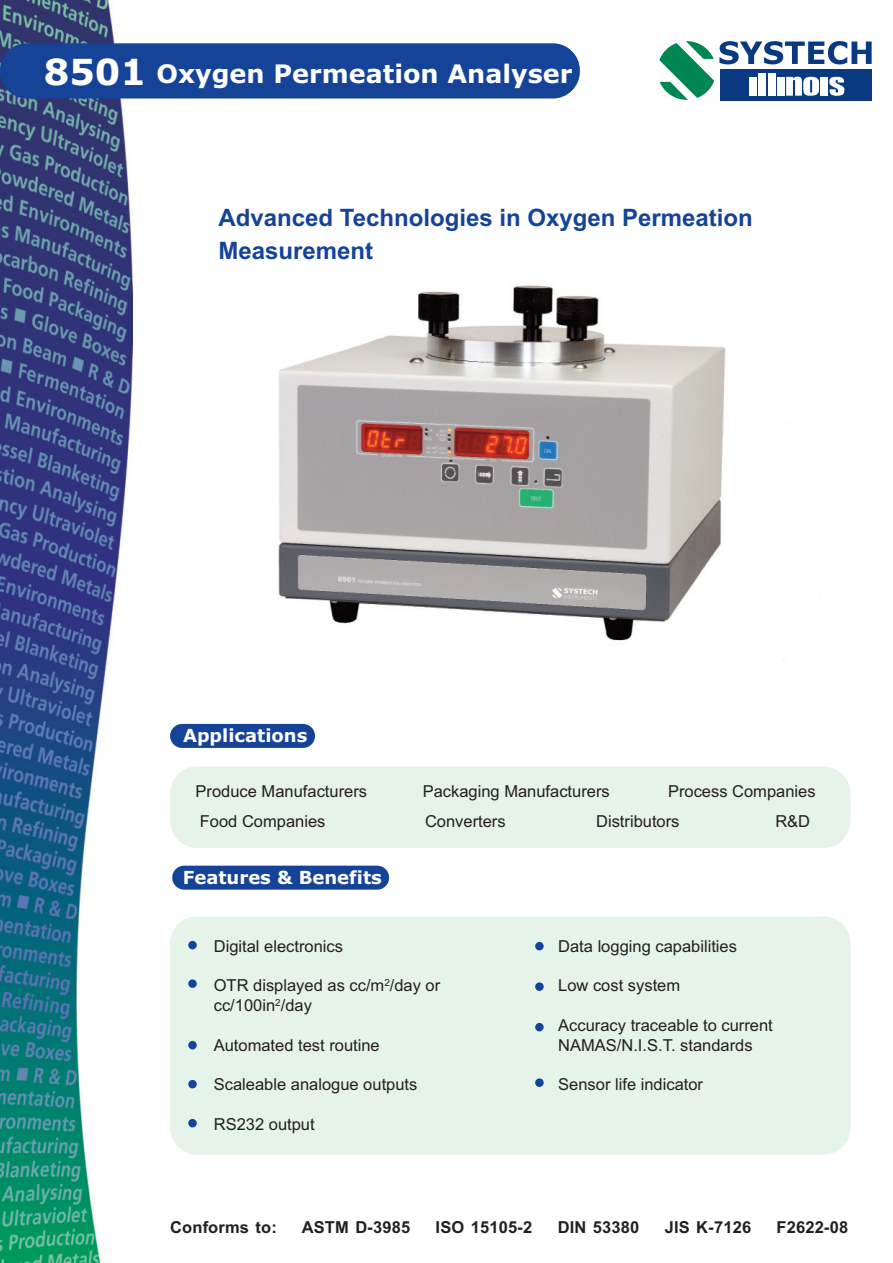
<style>
.page{position:relative;width:893px;height:1263px;background:#fff}
.page>*{position:absolute;margin:0;border:0;box-sizing:border-box;transform-origin:0 0}
.t1{font:700 25.5px "Verdana";color:#fff}
.t2{font:700 24px/33px "Arial";color:#154398}
.t3{font:700 18px "Verdana";color:#fff}
.t4{font:16.5px/19.8px "Arial";color:#231f20}
.t5{font:700 16.5px "Arial";letter-spacing:.01em;color:#231f20}
.s1{font-size:36px}
</style>
<div class="page">
<img style="left:0;top:0;width:133px;height:1263px">
<div style="left:0;top:43px;width:580px;height:55px;background:#154398;border-radius:27px"></div>
<img style="left:278px;top:285px;width:509px;height:376px">
<div style="left:170px;top:916px;width:680px;height:238px;background:#e5f3e8;border-radius:27px"></div>
<div style="left:172px;top:866px;width:217px;height:24px;background:#154398;border-radius:12px"></div>
<div style="left:188px;top:979px;width:9px;height:9px;background:#154398;border-radius:4px"></div>
<div style="left:188px;top:1041px;width:9px;height:8px;background:#154398;border-radius:4px"></div>
<div style="left:188px;top:1080px;width:9px;height:8px;background:#154398;border-radius:4px"></div>
<div style="left:188px;top:1119px;width:9px;height:8px;background:#154398;border-radius:4px"></div>
<div style="left:188px;top:941px;width:9px;height:8px;background:#154398;border-radius:4px"></div>
<div style="left:535px;top:942px;width:9px;height:8px;background:#154398;border-radius:4px"></div>
<div style="left:535px;top:982px;width:9px;height:9px;background:#154398;border-radius:4px"></div>
<div style="left:535px;top:1023px;width:9px;height:8px;background:#154398;border-radius:4px"></div>
<div style="left:535px;top:1078px;width:9px;height:9px;background:#154398;border-radius:4px"></div>
<div style="left:170px;top:766px;width:680px;height:82px;background:#e5f3e8;border-radius:27px"></div>
<div style="left:170px;top:724px;width:145px;height:24px;background:#154398;border-radius:12px"></div>
<svg style="left:659px;top:41px;width:213px;height:59px"></svg>
<h1 class="t1" style="left:44px;top:60px;width:530px"><span class="s1">8501</span> Oxygen Permeation Analyser</h1>
<h2 class="t2" style="left:218px;top:201px;width:536px">Advanced Technologies in Oxygen Permeation<br>Measurement</h2>
<p class="t3" style="left:183px;top:725px;width:126px">Applications</p>
<p class="t4" style="left:196px;top:781px;width:173px">Produce Manufacturers</p>
<p class="t4" style="left:423px;top:781px;width:189px">Packaging Manufacturers</p>
<p class="t4" style="left:668px;top:781px;width:149px">Process Companies</p>
<p class="t4" style="left:200px;top:811px;width:127px">Food Companies</p>
<p class="t4" style="left:425px;top:811px;width:82px">Converters</p>
<p class="t4" style="left:596px;top:811px;width:85px">Distributors</p>
<p class="t4" style="left:775px;top:811px;width:36px">R&amp;D</p>
<p class="t3" style="left:183px;top:867px;width:201px">Features &amp; Benefits</p>
<p class="t4" style="left:214px;top:936px;width:131px">Digital electronics</p>
<p class="t4" style="left:214px;top:976px;width:228px">OTR displayed as cc/m<sup>2</sup>/day or cc/100in<sup>2</sup>/day</p>
<p class="t4" style="left:214px;top:1035px;width:168px">Automated test routine</p>
<p class="t4" style="left:214px;top:1075px;width:205px">Scaleable analogue outputs</p>
<p class="t4" style="left:214px;top:1114px;width:102px">RS232 output</p>
<p class="t4" style="left:558px;top:936px;width:180px">Data logging capabilities</p>
<p class="t4" style="left:558px;top:976px;width:123px">Low cost system</p>
<p class="t4" style="left:558px;top:1015px;width:216px">Accuracy traceable to current<br>NAMAS/N.I.S.T. standards</p>
<p class="t4" style="left:558px;top:1075px;width:146px">Sensor life indicator</p>
<p class="t5" style="left:170px;top:1217px;width:108px">Conforms to:</p>
<p class="t5" style="left:302px;top:1217px;width:110px">ASTM D-3985</p>
<p class="t5" style="left:436px;top:1217px;width:98px">ISO 15105-2</p>
<p class="t5" style="left:558px;top:1217px;width:83px">DIN 53380</p>
<p class="t5" style="left:665px;top:1217px;width:88px">JIS K-7126</p>
<p class="t5" style="left:776px;top:1217px;width:73px">F2622-08</p>
</div>
